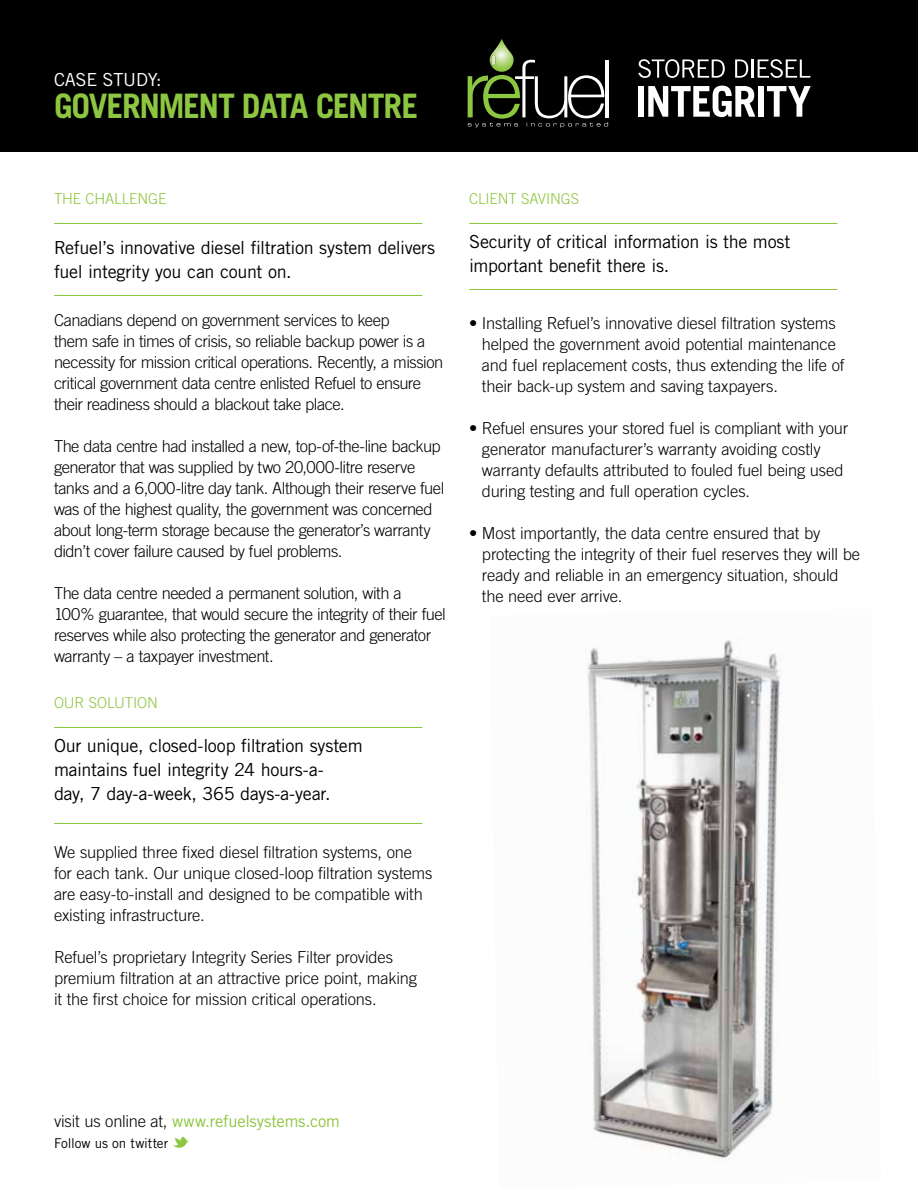
<style>
.page{position:relative;width:918px;height:1188px;background:#fff}
.page>*{position:absolute;margin:0;border:0;box-sizing:border-box;transform-origin:0 0}
.t1{font:700 33.75px "Trade Gothic";letter-spacing:-.04em;color:#8dc640}
.t2{font:18px/24px "Trade Gothic";letter-spacing:-.015em;color:#000}
.t3{font:18px "Trade Gothic";letter-spacing:-.01em;color:#fff}
.t4{font:300 16.5px/21px "Trade Gothic";letter-spacing:-.015em;color:#000}
.t5{font:16.5px "Trade Gothic";letter-spacing:-.01em;color:#8dc640}
.t6{font:300 15px "Trade Gothic";letter-spacing:-.005em;color:#8dc640}
.t7{font:13.5px "Trade Gothic";letter-spacing:-.005em;color:#000}
.s1{font-weight:300;color:#000}
</style>
<div class="page">
<img style="left:587px;top:640px;width:194px;height:519px">
<div style="left:0;top:0;width:918px;height:151px;background:#000"></div>
<hr style="left:54px;top:223px;width:368px;height:1px;background:#8dc640">
<hr style="left:54px;top:295px;width:368px;height:1px;background:#8dc640">
<hr style="left:54px;top:727px;width:368px;height:1px;background:#8dc640">
<hr style="left:54px;top:823px;width:368px;height:1px;background:#8dc640">
<hr style="left:469px;top:223px;width:368px;height:1px;background:#8dc640">
<hr style="left:469px;top:289px;width:368px;height:1px;background:#8dc640">
<svg style="left:173px;top:1137px;width:16px;height:11px"></svg>
<img style="left:491px;top:39px;width:21px;height:16px">
<svg style="left:468px;top:55px;width:140px;height:73px"></svg>
<svg style="left:638px;top:59px;width:87px;height:19px"></svg>
<svg style="left:735px;top:59px;width:75px;height:19px"></svg>
<div style="left:638px;top:86px;width:6px;height:31px;background:#fff"></div>
<svg style="left:648px;top:86px;width:107px;height:31px"></svg>
<div style="left:758px;top:86px;width:6px;height:31px;background:#fff"></div>
<svg style="left:767px;top:86px;width:44px;height:31px"></svg>
<p class="t3" style="left:54px;top:69px;width:109px">Cas e Study:</p>
<h1 class="t1" style="left:54px;top:85px;width:366px">GOVERNMENT DATA CENTRE</h1>
<p class="t6" style="left:54px;top:190px;width:114px">The Challenge</p>
<p class="t2" style="left:54px;top:235px;width:383px">Refuel’s innovative diesel filtration system delivers fuel integrity you can count on.</p>
<p class="t4" style="left:54px;top:309px;width:391px">Canadians depend on government services to keep<br>them safe in times of crisis, so reliable backup power is a necessity for mission critical operations. Recently, a mission critical government data centre enlisted Refuel to ensure their readiness should a blackout take place.</p>
<p class="t4" style="left:54px;top:435px;width:392px">The data centre had installed a new, top-of-the-line backup generator that was supplied by two 20,000-litre reserve tanks and a 6,000-litre day tank. Although their reserve fuel was of the highest quality, the government was concerned about long-term storage because the generator’s warranty didn’t cover failure caused by fuel problems.</p>
<p class="t4" style="left:54px;top:582px;width:393px">The data centre needed a permanent solution, with a 100% guarantee, that would secure the integrity of their fuel reserves while also protecting the generator and generator warranty – a taxpayer investment.</p>
<p class="t6" style="left:54px;top:694px;width:105px">Our Solution</p>
<p class="t2" style="left:54px;top:733px;width:310px">Our unique, closed-loop filtration system maintains fuel integrity 24 hours-a-<br>day, 7 day-a-week, 365 days-a-year.</p>
<p class="t4" style="left:54px;top:842px;width:380px">We supplied three fixed diesel filtration systems, one for each tank. Our unique closed-loop filtration systems are easy-to-install and designed to be compatible with existing infrastructure.</p>
<p class="t4" style="left:54px;top:947px;width:364px">Refuel’s proprietary Integrity Series Filter provides premium filtration at an attractive price point, making it the first choice for mission critical operations.</p>
<p class="t6" style="left:469px;top:190px;width:110px">Cli ent Savi ngs</p>
<p class="t2" style="left:469px;top:229px;width:323px">Security of critical information is the most important benefit there is.</p>
<p class="t4" style="left:482px;top:312px;width:364px;text-indent:-13px">• Installing Refuel’s innovative diesel filtration systems helped the government avoid potential maintenance and fuel replacement costs, thus extending the life of their back-up system and saving taxpayers.</p>
<p class="t4" style="left:482px;top:417px;width:368px;text-indent:-13px">• Refuel ensures your stored fuel is compliant with your generator manufacturer’s warranty avoiding costly warranty defaults attributed to fouled fuel being used during testing and full operation cycles.</p>
<p class="t4" style="left:482px;top:522px;width:380px;text-indent:-13px">• Most importantly, the data centre ensured that by protecting the integrity of their fuel reserves they will be ready and reliable in an emergency situation, should the need ever arrive.</p>
<p class="t5" style="left:54px;top:1111px;width:288px"><span class="s1">visit us online at,</span> www.refuelsystems.com</p>
<p class="t7" style="left:54px;top:1135px;width:116px">Follow us on twitter</p>
</div>
